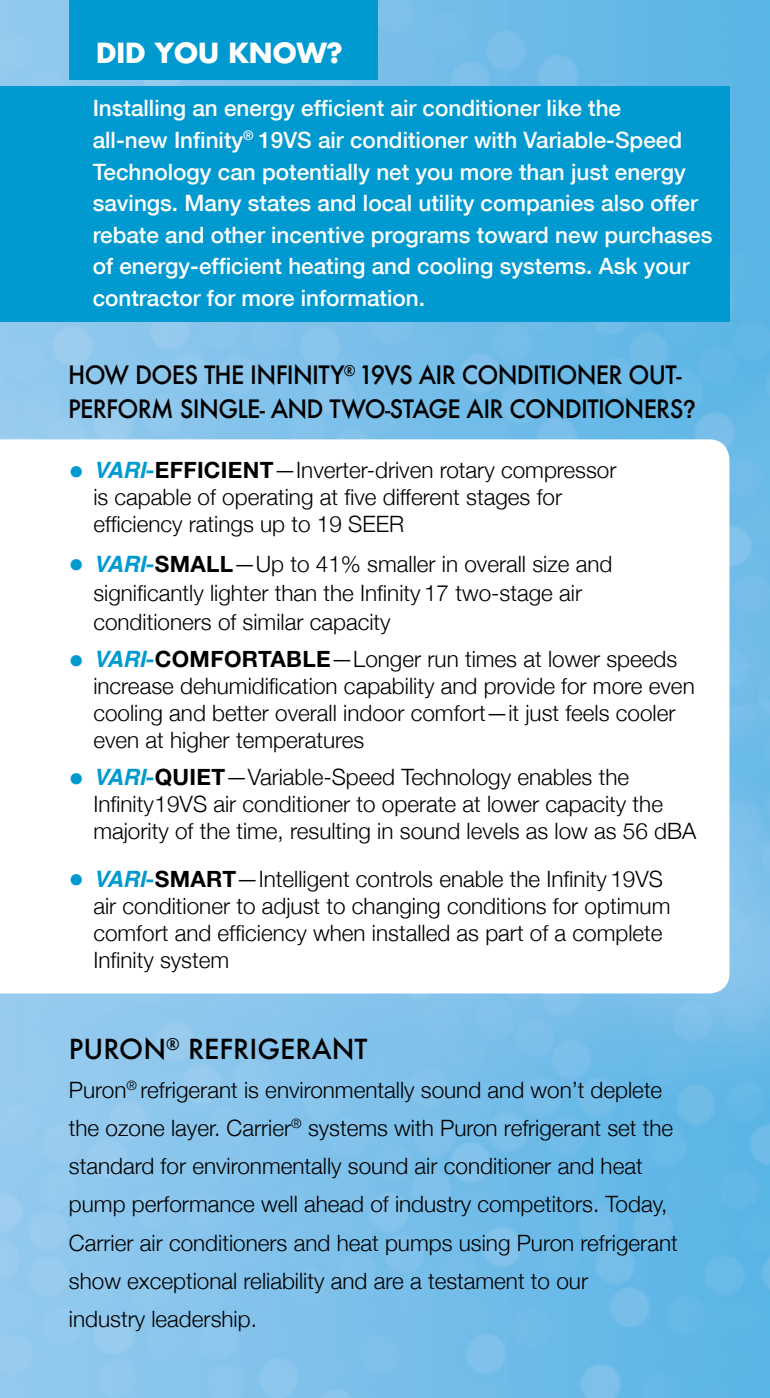
<style>
.page{position:relative;width:770px;height:1398px;background:#fff}
.page>*{position:absolute;margin:0;border:0;box-sizing:border-box;transform-origin:0 0}
.t1{font:500 27px "Futura";color:#000}
.t2{font:700 27px "Futura";color:#fff}
.t3{font:500 24.75px/33.8px "Futura";letter-spacing:-.03em;color:#000;scale:.95 1}
.t4{font:300 22.5px/27px "Helvetica Neue";color:#000}
.t5{font:500 22.5px/31.5px "Helvetica Neue";color:#fff}
.s1{font-family:"Helvetica Neue"}
.s2{font-stretch:expanded;font-size:31.5px;color:#009ad0}
.s3{font-family:"Helvetica";font-weight:700;font-style:italic;color:#009ad0}
.s4{font-weight:700;color:#009ad0}
.s5{font-weight:700}
</style>
<div class="page">
<img style="left:0;top:0;width:770px;height:1397px">
<svg style="left:0;top:439px;width:729px;height:554px"></svg>
<div style="left:69px;top:0;width:308px;height:80px;background:#009ad0"></div>
<div style="left:0;top:86px;width:729px;height:235px;background:#009ad0"></div>
<p class="t2" style="left:96px;top:34px;width:248px">DID YOU KNOW?</p>
<p class="t5" style="left:93px;top:92px;width:621px">Installing an energy efficient air conditioner like the<br>all-new Infinity<sup>®</sup> 19VS air conditioner with Variable-Speed Technology can potentially net you more than just energy savings. Many states and local utility companies also offer rebate and other incentive programs toward new purchases of energy-efficient heating and cooling systems. Ask your contractor for more information.</p>
<p class="t3" style="left:68px;top:358px;width:662px">HOW DOES TH E INFI NITY<sup>®</sup> 19VS AI R CONDITIONER OUT-<br>PERFORM SI NGLE- AND TWO-STAGE AI R CONDITI ONERS<span class="s1">?</span></p>
<p class="t4" style="left:93px;top:456px;width:524px;text-indent:-25px"><span class="s2">•</span> <span class="s3">VARI</span><span class="s4">-</span><span class="s5">EFFICIENT</span>—Inverter-driven rotary compressor is capable of operating at five different stages for efficiency ratings up to 19 SEER</p>
<p class="t4" style="left:93px;top:548px;width:520px;line-height:29.2px;text-indent:-25px"><span class="s2">•</span> <span class="s3">VARI</span><span class="s4">-</span><span class="s5">SMALL</span>—Up to 41% smaller in overall size and significantly lighter than the Infinity 17 two-stage air conditioners of similar capacity</p>
<p class="t4" style="left:93px;top:645px;width:603px;text-indent:-25px"><span class="s2">•</span> <span class="s3">VARI</span><span class="s4">-</span><span class="s5">COMFORTABLE</span>—Longer run times at lower speeds increase dehumidification capability and provide for more even cooling and better overall indoor comfort—it just feels cooler even at higher temperatures</p>
<p class="t4" style="left:93px;top:763px;width:604px;text-indent:-25px"><span class="s2">•</span> <span class="s3">VARI</span><span class="s4">-</span><span class="s5">QUIET</span>—Variable-Speed Technology enables the<br>Infinity19VS air conditioner to operate at lower capacity the majority of the time, resulting in sound levels as low as 56 dBA</p>
<p class="t4" style="left:93px;top:864px;width:578px;text-indent:-25px"><span class="s2">•</span> <span class="s3">VARI</span><span class="s4">-</span><span class="s5">SMART</span>—Intelligent controls enable the Infinity 19VS air conditioner to adjust to changing conditions for optimum comfort and efficiency when installed as part of a complete Infinity system</p>
<p class="t1" style="left:69px;top:1030px;width:300px">PURON<sup>®</sup> REFRIGERANT</p>
<p class="t4" style="left:69px;top:1069px;width:610px;line-height:38.2px">Puron<sup>®</sup> refrigerant is environmentally sound and won’t deplete the ozone layer. Carrier<sup>®</sup> systems with Puron refrigerant set the standard for environmentally sound air conditioner and heat pump performance well ahead of industry competitors. Today, Carrier air conditioners and heat pumps using Puron refrigerant show exceptional reliability and are a testament to our<br>industry leadership.</p>
</div>
